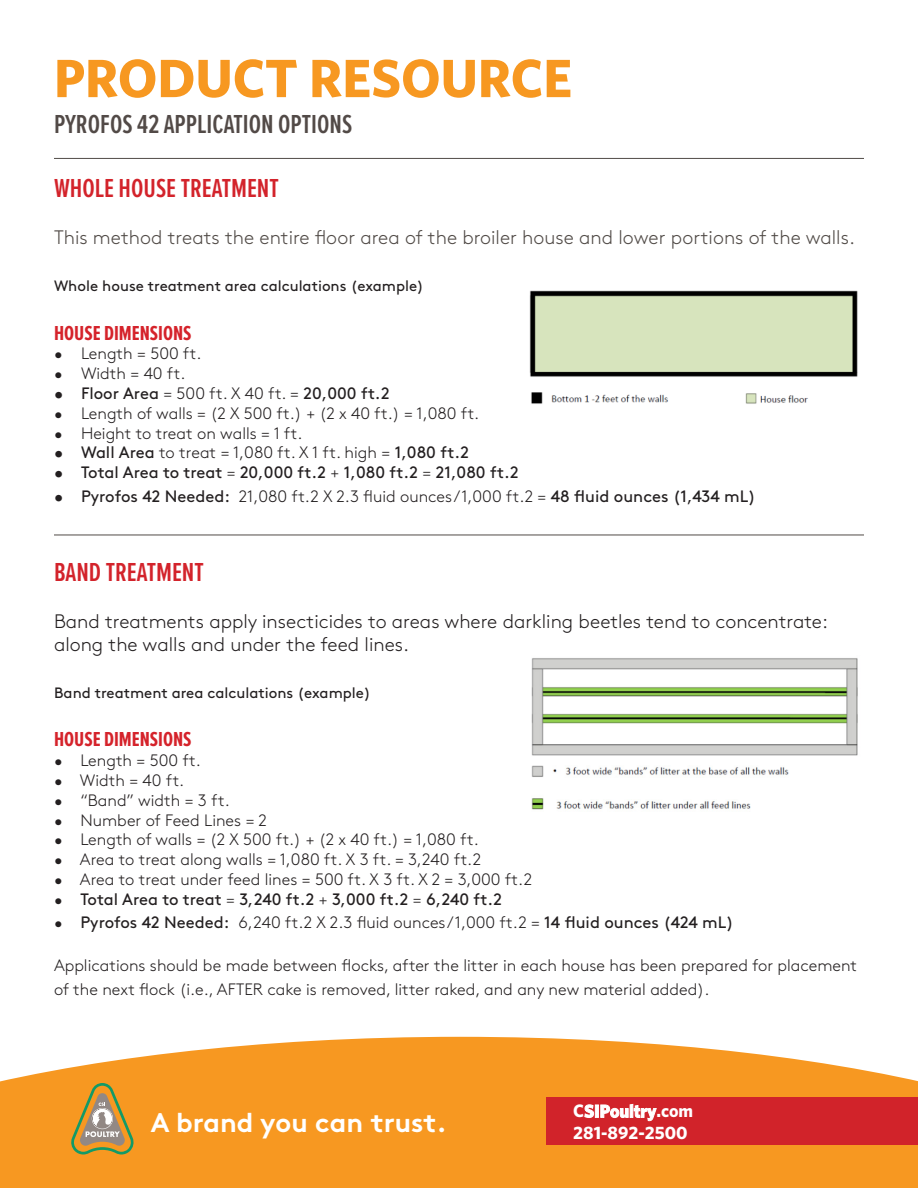
<style>
.page{position:relative;width:918px;height:1188px;background:#fff}
.page>*{position:absolute;margin:0;border:0;box-sizing:border-box;transform-origin:0 0}
.t1{font:700 54px "Whitney";color:#f79821}
.t2{font:600 27px "Proxima Nova A Ex Cn";color:#d3232b}
.t3{font:600 27px "Proxima Nova A Ex Cn";color:#524a47}
.t4{font:700 27px "Brown Pro";color:#fff}
.t5{font:700 21px "Proxima Nova A Ex Cn";color:#d5232b}
.t6{font:300 19.5px/23.4px "Brown Std";color:#231f20}
.t7{font:300 19.5px "Brown Std";color:#514b47}
.t8{font:700 18px/21.3px "Whitney";color:#fff}
.t9{font:300 16.5px/23.4px "Brown Std";color:#231f20}
.t10{font:16.5px "Brown Std";color:#231f20}
.t11{font:15px "Brown Std";color:#231f20}
.s1{font-weight:300}
.s2{font-weight:400}
</style>
<div class="page">
<svg style="left:0;top:1037px;width:918px;height:151px;background:#f7a239"></svg>
<img style="left:531px;top:658px;width:327px;height:152px">
<img style="left:529px;top:290px;width:329px;height:114px">
<div style="left:546px;top:1098px;width:372px;height:47px;background:#d1232a"></div>
<hr style="left:54px;top:535px;width:810px;height:1px;background:#514b47">
<hr style="left:54px;top:158px;width:810px;height:1px;background:#514b47">
<svg style="left:71px;top:1083px;width:63px;height:72px;background:#c39b50"></svg>
<p class="t1" style="left:54px;top:42px;width:520px">PRODUCT RESOURCE</p>
<p class="t3" style="left:54px;top:105px;width:300px">PYROFOS 42 APPLICATION OPTIONS</p>
<p class="t2" style="left:54px;top:169px;width:226px">WHOLE HOUSE TREATMENT</p>
<p class="t7" style="left:54px;top:226px;width:802px">This method treats the entire floor area of the broiler house and lower portions of the walls.</p>
<p class="t11" style="left:54px;top:277px;width:371px">Whole house treatment area calculations (example)</p>
<p class="t5" style="left:54px;top:317px;width:139px">HOUSE DIMENSIONS</p>
<p class="t9" style="left:54px;top:342px;width:149px">• Length = 500 ft.</p>
<p class="t9" style="left:54px;top:362px;width:133px">• Width = 40 ft.</p>
<p class="t10" style="left:54px;top:384px;width:337px">• Floor Area <span class="s1">= 500 ft. X 40 ft. =</span> 20,000 ft.2</p>
<p class="t9" style="left:54px;top:402px;width:427px">• Length of walls = (2 X 500 ft.) + (2 x 40 ft.) = 1,080 ft.</p>
<p class="t9" style="left:54px;top:421px;width:250px">• Height to treat on walls = 1 ft.</p>
<p class="t9" style="left:54px;top:441px;width:417px"><span class="s2">• Wall Area</span> to treat = 1,080 ft. X 1 ft. high = <span class="s2">1,080 ft.2</span></p>
<p class="t10" style="left:54px;top:463px;width:466px">• Total Area to treat <span class="s1">=</span> 20,000 ft.2 <span class="s1">+</span> 1,080 ft.2 <span class="s1">=</span> 21,080 ft.2</p>
<p class="t10" style="left:54px;top:486px;width:703px">• Pyrofos 42 Needed: <span class="s1">21,080 ft.2 X 2.3 fluid ounces/1,000 ft.2 =</span> 48 fluid ounces (1,434 mL)</p>
<p class="t2" style="left:54px;top:552px;width:151px">BAND TREATMENT</p>
<p class="t6" style="left:54px;top:609px;width:776px">Band treatments apply insecticides to areas where darkling beetles tend to concentrate: along the walls and under the feed lines.</p>
<p class="t11" style="left:54px;top:684px;width:318px">Band treatment area calculations (example)</p>
<p class="t5" style="left:54px;top:724px;width:139px">HOUSE DIMENSIONS</p>
<p class="t9" style="left:54px;top:749px;width:148px">• Length = 500 ft.</p>
<p class="t9" style="left:54px;top:769px;width:132px">• Width = 40 ft.</p>
<p class="t9" style="left:54px;top:789px;width:177px">• “Band” width = 3 ft.</p>
<p class="t9" style="left:54px;top:808px;width:215px">• Number of Feed Lines = 2</p>
<p class="t9" style="left:54px;top:828px;width:426px">• Length of walls = (2 X 500 ft.) + (2 x 40 ft.) = 1,080 ft.</p>
<p class="t9" style="left:54px;top:848px;width:429px">• Area to treat along walls = 1,080 ft. X 3 ft. = 3,240 ft.2</p>
<p class="t9" style="left:54px;top:868px;width:480px">• Area to treat under feed lines = 500 ft. X 3 ft. X 2 = 3,000 ft.2</p>
<p class="t10" style="left:54px;top:889px;width:450px"><span class="s1">•</span> Total Area to treat <span class="s1">=</span> 3,240 ft.2 <span class="s1">+</span> 3,000 ft.2 <span class="s1">=</span> 6,240 ft.2</p>
<p class="t9" style="left:54px;top:911px;width:681px">• <span class="s2">Pyrofos 42 Needed:</span> 6,240 ft.2 X 2.3 fluid ounces/1,000 ft.2 = <span class="s2">14 fluid ounces (424 mL)</span></p>
<p class="t9" style="left:54px;top:954px;width:805px">Applications should be made between flocks, after the litter in each house has been prepared for placement of the next flock (i.e., AFTER cake is removed, litter raked, and any new material added).</p>
<p class="t4" style="left:151px;top:1100px;width:297px">A brand you can trust.</p>
<p class="t8" style="left:573px;top:1100px;width:121px">CSIPoultry.com<br>281-892-2500</p>
</div>
